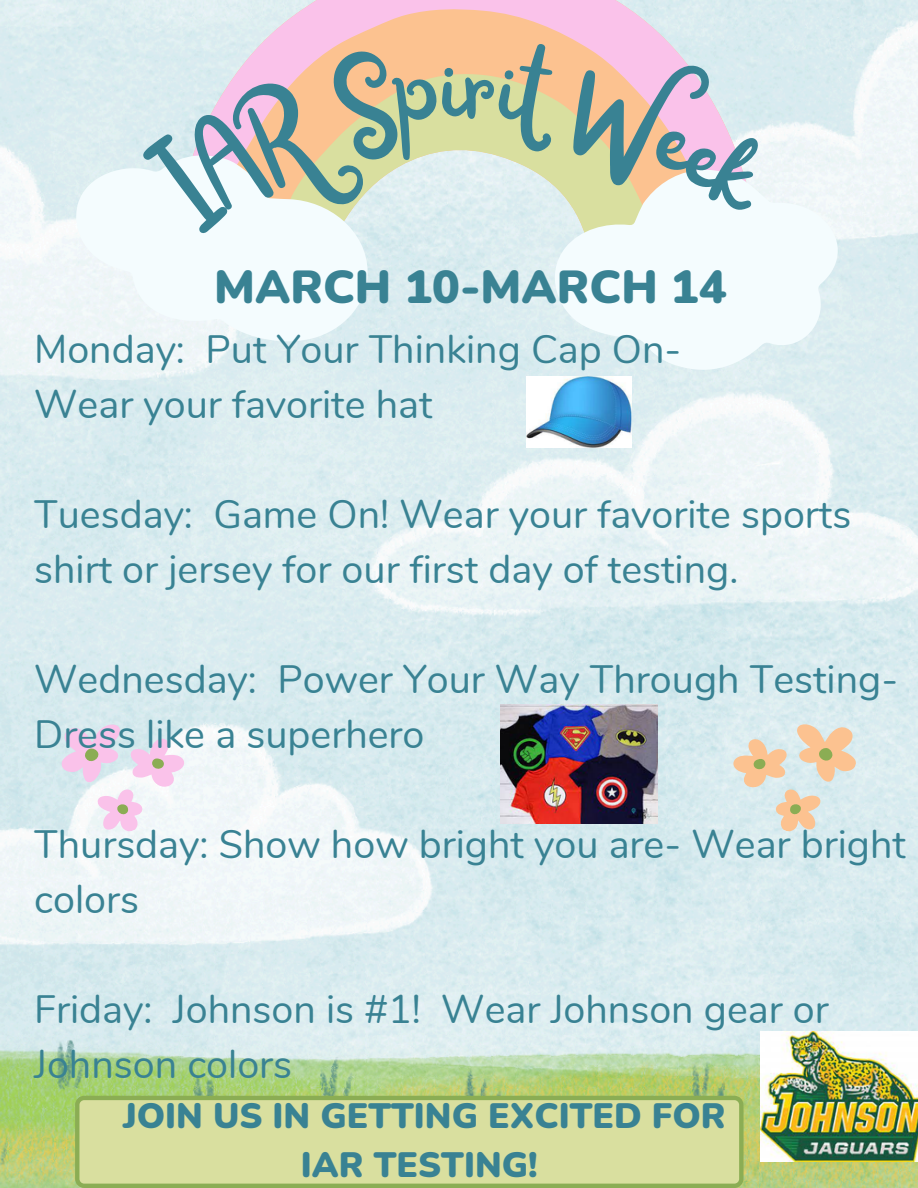
<style>
.page{position:relative;width:918px;height:1188px;background:#fff}
.page>*{position:absolute;margin:0;border:0;box-sizing:border-box;transform-origin:0 0}
.t1{font:900 46.35px "Nunito";color:#398293}
.t2{font:39.45px/55.1px "Nunito";color:#398293}
.t3{font:900 35.25px/48.8px "Nunito";color:#398293;text-align:center}
</style>
<div class="page">
<img style="left:0;top:0;width:918px;height:1188px">
<svg style="left:75px;top:1096px;width:668px;height:92px;background:#d0d997"></svg>
<svg style="left:192px;top:0;width:555px;height:30px;background:#eed2de"></svg>
<svg style="left:74px;top:155px;width:770px;height:221px;fill:#f1f7fa"></svg>
<svg style="left:51px;top:697px;width:150px;height:148px"></svg>
<svg style="left:717px;top:698px;width:149px;height:147px;background:#dfe2da"></svg>
<img style="left:527px;top:376px;width:104px;height:71px">
<img style="left:500px;top:705px;width:158px;height:118px">
<img style="left:761px;top:1031px;width:157px;height:131px">
<svg style="left:140px;top:30px;width:645px;height:206px"></svg>
<p class="t1" style="left:214px;top:257px;width:514px">MARCH 10-MARCH 14</p>
<p class="t2" style="left:34px;top:322px;width:649px">Monday: Put Your Thinking Cap On-<br>Wear your favorite hat</p>
<h1 class="t2" style="left:34px;top:487px;width:819px">Tuesday: Game On! Wear your favorite sports shirt or jersey for our first day of testing.</h1>
<h2 class="t2" style="left:34px;top:652px;width:866px">Wednesday: Power Your Way Through Testing-<br>Dress like a superhero</h2>
<h3 class="t2" style="left:34px;top:817px;width:873px">Thursday: Show how bright you are- Wear bright colors</h3>
<h3 class="t2" style="left:34px;top:983px;width:796px">Friday: Johnson is #1! Wear Johnson gear or<br>Johnson colors</h3>
<h3 class="t3" style="left:123px;top:1092px;width:604px">JOIN US IN GETTING EXCITED FOR<br>IAR TESTING!</h3>
</div>
